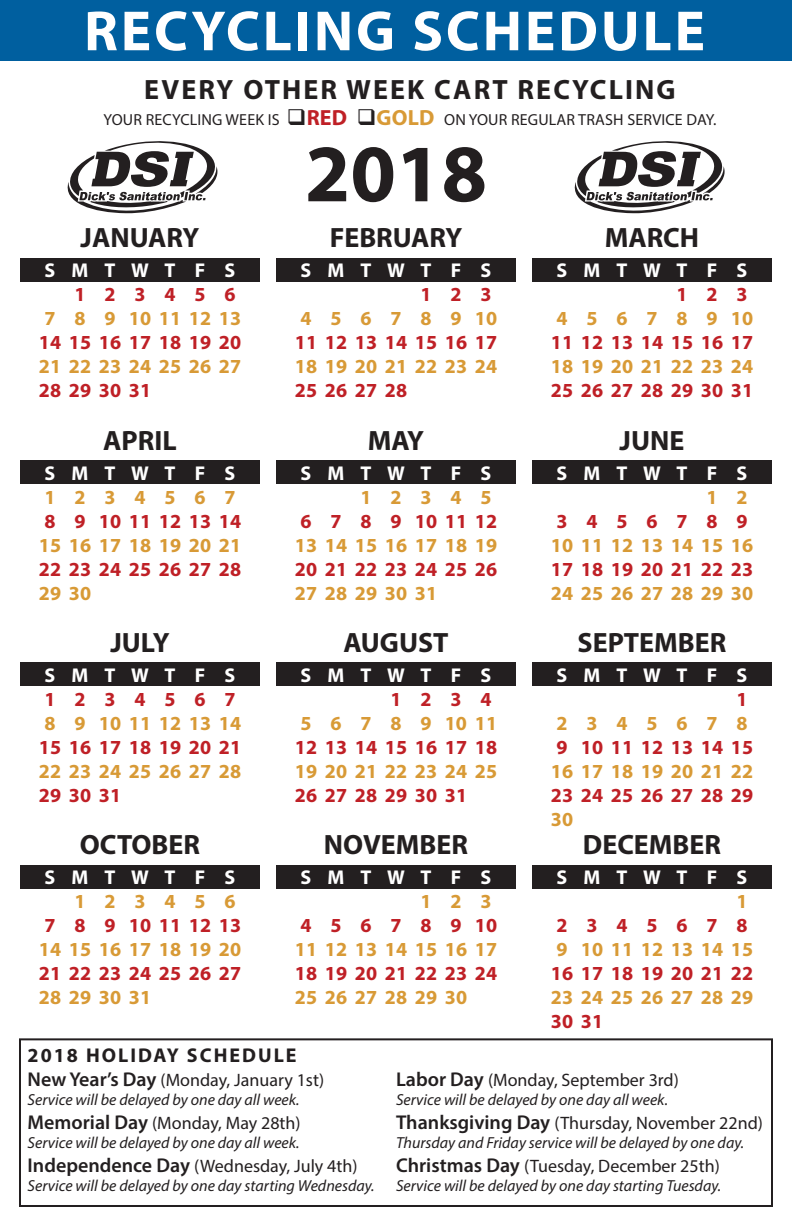
<style>
.page{position:relative;width:792px;height:1224px;background:#fff}
.page>*{position:absolute;margin:0;border:0;box-sizing:border-box;transform-origin:0 0}
.t1{font:700 82px "Myriad Pro";color:#231f20}
.t2{font:700 57px "Myriad Pro";letter-spacing:.05em;color:#fff}
.t3{font:700 28px "Myriad Pro";color:#231f20}
.t4{font:700 28px "Myriad Pro";letter-spacing:.075em;color:#231f20}
.t5{font:700 20px "Myriad Pro";color:#bf2026}
.t6{font:700 20px "Myriad Pro";color:#d89a36}
.t7{font:700 20px "Myriad Pro";color:#fff}
.t8{font:700 20px "Myriad Pro";letter-spacing:.1em;color:#231f20}
.t9{font:18px "Myriad Pro";color:#231f20}
.t10{font:italic 16px "Myriad Pro";color:#231f20}
.t11{font:16px "Myriad Pro";letter-spacing:.01em;color:#231f20}
.s1{font-weight:700;font-size:22px;color:#bf2026}
.s2{font-weight:700;font-size:22px;color:#d89a36}
.s3{font-weight:600;font-size:20px}
</style>
<div class="page">
<div style="left:0;top:0;width:792px;height:61px;background:#005f9f"></div>
<svg style="left:67px;top:141px;width:151px;height:73px"></svg>
<svg style="left:574px;top:141px;width:151px;height:73px"></svg>
<div style="left:20px;top:258px;width:240px;height:24px;background:#231f20"></div>
<div style="left:276px;top:258px;width:240px;height:24px;background:#231f20"></div>
<div style="left:532px;top:258px;width:240px;height:24px;background:#231f20"></div>
<div style="left:20px;top:460px;width:240px;height:24px;background:#231f20"></div>
<div style="left:276px;top:460px;width:240px;height:24px;background:#231f20"></div>
<div style="left:532px;top:460px;width:240px;height:24px;background:#231f20"></div>
<div style="left:20px;top:662px;width:240px;height:24px;background:#231f20"></div>
<div style="left:276px;top:662px;width:240px;height:24px;background:#231f20"></div>
<div style="left:532px;top:662px;width:240px;height:24px;background:#231f20"></div>
<div style="left:20px;top:865px;width:240px;height:24px;background:#231f20"></div>
<div style="left:276px;top:865px;width:240px;height:24px;background:#231f20"></div>
<div style="left:532px;top:865px;width:240px;height:24px;background:#231f20"></div>
<div style="left:19px;top:1038px;width:754px;height:169px;border:2px solid #231f20"></div>
<h2 class="t2" style="left:84px;top:-6px;width:623px">RECYCLING SCHEDULE</h2>
<h3 class="t4" style="left:144px;top:71px;width:533px">EVERY OTHER WEEK CART RECYCLING</h3>
<p class="t11" style="left:104px;top:110px;width:614px">YOUR RECYCLING WEEK IS ❑<span class="s1">RED</span> ❑<span class="s2">GOLD</span> ON YOUR REGULAR TRASH SERVICE DAY.</p>
<h1 class="t1" style="left:305px;top:120px;width:184px">2018</h1>
<h3 class="t3" style="left:81px;top:219px;width:120px">JANUARY</h3>
<p class="t7" style="left:45px;top:257px;width:192px">S M T W T F S</p>
<p class="t5" style="left:74px;top:281px;width:163px">1 2 3 4 5 6</p>
<p class="t6" style="left:44px;top:305px;width:198px">7 8 9 10 11 12 13</p>
<p class="t5" style="left:39px;top:329px;width:204px">14 15 16 17 18 19 20</p>
<p class="t6" style="left:39px;top:353px;width:204px">21 22 23 24 25 26 27</p>
<p class="t5" style="left:39px;top:377px;width:114px">28 29 30 31</p>
<h3 class="t3" style="left:605px;top:219px;width:96px">MARCH</h3>
<p class="t7" style="left:557px;top:257px;width:192px">S M T W T F S</p>
<p class="t5" style="left:676px;top:281px;width:73px">1 2 3</p>
<p class="t6" style="left:556px;top:305px;width:198px">4 5 6 7 8 9 10</p>
<p class="t5" style="left:551px;top:329px;width:204px">11 12 13 14 15 16 17</p>
<p class="t6" style="left:551px;top:353px;width:204px">18 19 20 21 22 23 24</p>
<p class="t5" style="left:551px;top:377px;width:204px">25 26 27 28 29 30 31</p>
<h3 class="t3" style="left:330px;top:219px;width:134px">FEBRUARY</h3>
<p class="t7" style="left:301px;top:257px;width:192px">S M T W T F S</p>
<p class="t5" style="left:420px;top:281px;width:73px">1 2 3</p>
<p class="t6" style="left:300px;top:305px;width:198px">4 5 6 7 8 9 10</p>
<p class="t5" style="left:295px;top:329px;width:204px">11 12 13 14 15 16 17</p>
<p class="t6" style="left:295px;top:353px;width:204px">18 19 20 21 22 23 24</p>
<p class="t5" style="left:295px;top:377px;width:114px">25 26 27 28</p>
<h3 class="t3" style="left:103px;top:422px;width:75px">APRIL</h3>
<p class="t7" style="left:45px;top:460px;width:192px">S M T W T F S</p>
<p class="t6" style="left:44px;top:484px;width:193px">1 2 3 4 5 6 7</p>
<p class="t5" style="left:44px;top:508px;width:198px">8 9 10 11 12 13 14</p>
<p class="t6" style="left:39px;top:532px;width:204px">15 16 17 18 19 20 21</p>
<p class="t5" style="left:39px;top:556px;width:204px">22 23 24 25 26 27 28</p>
<p class="t6" style="left:39px;top:580px;width:54px">29 30</p>
<h3 class="t3" style="left:110px;top:624px;width:61px">JULY</h3>
<p class="t7" style="left:45px;top:662px;width:192px">S M T W T F S</p>
<p class="t5" style="left:44px;top:686px;width:193px">1 2 3 4 5 6 7</p>
<p class="t6" style="left:44px;top:710px;width:198px">8 9 10 11 12 13 14</p>
<p class="t5" style="left:39px;top:734px;width:204px">15 16 17 18 19 20 21</p>
<p class="t6" style="left:39px;top:758px;width:204px">22 23 24 25 26 27 28</p>
<p class="t5" style="left:39px;top:782px;width:84px">29 30 31</p>
<h3 class="t3" style="left:80px;top:827px;width:122px">OCTOBER</h3>
<p class="t7" style="left:45px;top:864px;width:192px">S M T W T F S</p>
<p class="t6" style="left:74px;top:888px;width:163px">1 2 3 4 5 6</p>
<p class="t5" style="left:44px;top:912px;width:198px">7 8 9 10 11 12 13</p>
<p class="t6" style="left:39px;top:936px;width:204px">14 15 16 17 18 19 20</p>
<p class="t5" style="left:39px;top:960px;width:204px">21 22 23 24 25 26 27</p>
<p class="t6" style="left:39px;top:984px;width:114px">28 29 30 31</p>
<h3 class="t3" style="left:368px;top:422px;width:58px">MAY</h3>
<p class="t7" style="left:301px;top:460px;width:192px">S M T W T F S</p>
<p class="t6" style="left:360px;top:484px;width:133px">1 2 3 4 5</p>
<p class="t5" style="left:300px;top:508px;width:198px">6 7 8 9 10 11 12</p>
<p class="t6" style="left:295px;top:532px;width:204px">13 14 15 16 17 18 19</p>
<p class="t5" style="left:295px;top:556px;width:204px">20 21 22 23 24 25 26</p>
<p class="t6" style="left:295px;top:580px;width:144px">27 28 29 30 31</p>
<h3 class="t3" style="left:343px;top:624px;width:107px">AUGUST</h3>
<p class="t7" style="left:301px;top:662px;width:192px">S M T W T F S</p>
<p class="t5" style="left:390px;top:686px;width:103px">1 2 3 4</p>
<p class="t6" style="left:300px;top:710px;width:198px">5 6 7 8 9 10 11</p>
<p class="t5" style="left:295px;top:734px;width:204px">12 13 14 15 16 17 18</p>
<p class="t6" style="left:295px;top:758px;width:204px">19 20 21 22 23 24 25</p>
<p class="t5" style="left:295px;top:782px;width:174px">26 27 28 29 30 31</p>
<h3 class="t3" style="left:324px;top:827px;width:146px">NOVEMBER</h3>
<p class="t7" style="left:301px;top:864px;width:192px">S M T W T F S</p>
<p class="t6" style="left:420px;top:888px;width:73px">1 2 3</p>
<p class="t5" style="left:300px;top:912px;width:198px">4 5 6 7 8 9 10</p>
<p class="t6" style="left:295px;top:936px;width:204px">11 12 13 14 15 16 17</p>
<p class="t5" style="left:295px;top:960px;width:204px">18 19 20 21 22 23 24</p>
<p class="t6" style="left:295px;top:984px;width:174px">25 26 27 28 29 30</p>
<h3 class="t3" style="left:620px;top:422px;width:66px">JUNE</h3>
<p class="t7" style="left:557px;top:460px;width:192px">S M T W T F S</p>
<p class="t6" style="left:706px;top:484px;width:43px">1 2</p>
<p class="t5" style="left:556px;top:508px;width:193px">3 4 5 6 7 8 9</p>
<p class="t6" style="left:551px;top:532px;width:204px">10 11 12 13 14 15 16</p>
<p class="t5" style="left:551px;top:556px;width:204px">17 18 19 20 21 22 23</p>
<p class="t6" style="left:551px;top:580px;width:204px">24 25 26 27 28 29 30</p>
<h3 class="t3" style="left:578px;top:624px;width:150px">SEPTEMBER</h3>
<p class="t7" style="left:557px;top:662px;width:192px">S M T W T F S</p>
<p class="t5" style="left:736px;top:686px;width:13px">1</p>
<p class="t6" style="left:556px;top:710px;width:193px">2 3 4 5 6 7 8</p>
<p class="t5" style="left:556px;top:734px;width:198px">9 10 11 12 13 14 15</p>
<p class="t6" style="left:551px;top:758px;width:204px">16 17 18 19 20 21 22</p>
<p class="t5" style="left:551px;top:782px;width:204px">23 24 25 26 27 28 29</p>
<p class="t6" style="left:551px;top:806px;width:24px">30</p>
<h3 class="t3" style="left:583px;top:827px;width:140px">DECEMBER</h3>
<p class="t7" style="left:557px;top:864px;width:192px">S M T W T F S</p>
<p class="t6" style="left:736px;top:888px;width:13px">1</p>
<p class="t5" style="left:556px;top:912px;width:193px">2 3 4 5 6 7 8</p>
<p class="t6" style="left:556px;top:936px;width:198px">9 10 11 12 13 14 15</p>
<p class="t5" style="left:551px;top:960px;width:204px">16 17 18 19 20 21 22</p>
<p class="t6" style="left:551px;top:984px;width:204px">23 24 25 26 27 28 29</p>
<p class="t5" style="left:551px;top:1008px;width:54px">30 31</p>
<p class="t8" style="left:28px;top:1042px;width:271px">2018 HOLIDAY SCHEDULE</p>
<p class="t9" style="left:28px;top:1068px;width:298px"><span class="s3">New Year’s Day</span> (Monday, January 1st)</p>
<p class="t10" style="left:28px;top:1090px;width:274px">Service will be delayed by one day all week.</p>
<p class="t9" style="left:28px;top:1112px;width:275px"><span class="s3">Memorial Day</span> (Monday, May 28th)</p>
<p class="t10" style="left:28px;top:1133px;width:274px">Service will be delayed by one day all week.</p>
<p class="t9" style="left:28px;top:1155px;width:332px"><span class="s3">Independence Day</span> (Wednesday, July 4th)</p>
<p class="t10" style="left:28px;top:1176px;width:349px">Service will be delayed by one day starting Wednesday.</p>
<p class="t9" style="left:396px;top:1068px;width:284px"><span class="s3">Labor Day</span> (Monday, September 3rd)</p>
<p class="t10" style="left:396px;top:1090px;width:274px">Service will be delayed by one day all week.</p>
<p class="t9" style="left:396px;top:1112px;width:368px"><span class="s3">Thanksgiving Day</span> (Thursday, November 22nd)</p>
<p class="t10" style="left:396px;top:1133px;width:350px">Thursday and Friday service will be delayed by one day.</p>
<p class="t9" style="left:396px;top:1155px;width:325px"><span class="s3">Christmas Day</span> (Tuesday, December 25th)</p>
<p class="t10" style="left:396px;top:1176px;width:327px">Service will be delayed by one day starting Tuesday.</p>
</div>
